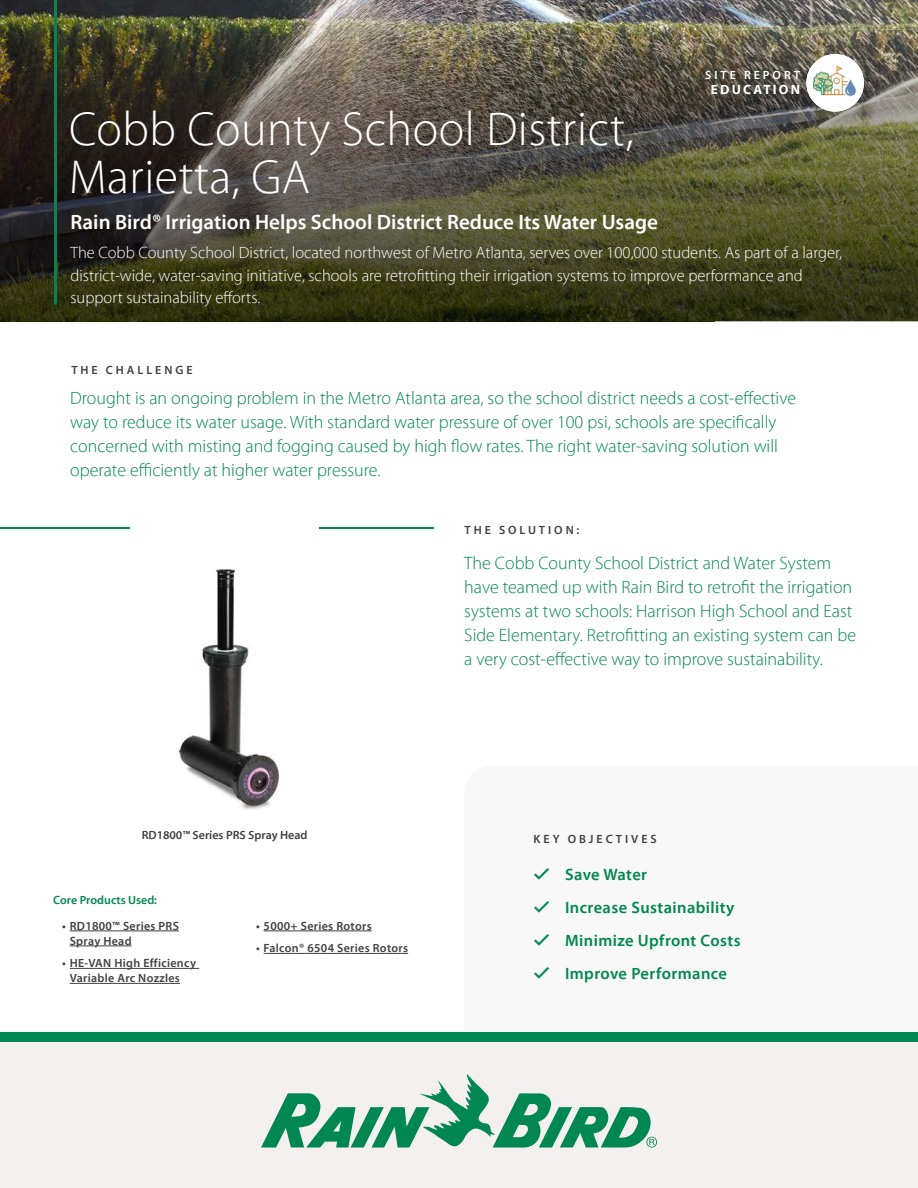
<style>
.page{position:relative;width:918px;height:1188px;background:#fff}
.page>*{position:absolute;margin:0;border:0;box-sizing:border-box;transform-origin:0 0}
.t1{font:300 48px/48px "Myriad Pro";letter-spacing:.01em;color:#fff}
.t2{font:600 21px "Myriad Pro";color:#fff}
.t3{font:300 18px/24px "Myriad Pro";color:#008751}
.t4{font:300 16.5px/22.5px "Myriad Pro";color:#fff}
.t5{font:600 16.5px/33px "Myriad Pro";letter-spacing:.025em;color:#008751}
.t6{font:700 13.5px "Myriad Pro";letter-spacing:.16em;color:#fff}
.t7{font:600 12px/15px "Myriad Pro";letter-spacing:.025em;color:#414042}
.t8{font:600 12px "Myriad Pro";letter-spacing:.245em;color:#414042}
.t9{font:600 12px "Myriad Pro";color:#414042}
.t10{font:600 12px "Myriad Pro";color:#008751}
.t11{font:600 12px "Myriad Pro";letter-spacing:.245em;color:#fff}
</style>
<div class="page">
<img style="left:0;top:0;width:918px;height:29px">
<img style="left:0;top:29px;width:918px;height:292px">
<hr style="left:54px;top:0;width:3px;height:304px;background:#008751">
<div style="left:0;top:1042px;width:918px;height:146px;background:#f4f0f0"></div>
<svg style="left:261px;top:1074px;width:396px;height:74px"></svg>
<div style="left:0;top:1032px;width:918px;height:10px;background:#008751"></div>
<div style="left:806px;top:54px;width:58px;height:58px;background:#fff;border-radius:50%"></div>
<img style="left:814px;top:66px;width:43px;height:31px">
<hr style="left:0;top:527px;width:433px;height:2px;background:#008752">
<hr style="left:70px;top:931px;width:109px;height:1px;background:#414042">
<hr style="left:70px;top:946px;width:62px;height:1px;background:#414042">
<hr style="left:70px;top:968px;width:129px;height:1px;background:#414042">
<hr style="left:70px;top:983px;width:110px;height:1px;background:#414042">
<hr style="left:264px;top:931px;width:108px;height:1px;background:#414042">
<hr style="left:264px;top:953px;width:144px;height:1px;background:#414042">
<img style="left:142px;top:569px;width:165px;height:263px">
<img style="left:131px;top:527px;width:187px;height:2px">
<img style="left:143px;top:831px;width:164px;height:1px">
<p class="t11" style="left:705px;top:67px;width:96px">SITE REPORT</p>
<p class="t6" style="left:711px;top:80px;width:91px">EDUCATION</p>
<h1 class="t1" style="left:69px;top:105px;width:566px">Cobb County School District,<br>Marietta, GA</h1>
<p class="t2" style="left:70px;top:209px;width:589px">Rain Bird® Irrigation Helps School District Reduce Its Water Usage</p>
<p class="t4" style="left:70px;top:242px;width:773px">The Cobb County School District, located northwest of Metro Atlanta, serves over 100,000 students. As part of a larger, district-wide, water-saving initiative, schools are retrofitting their irrigation systems to improve performance and support sustainability efforts.</p>
<p class="t8" style="left:71px;top:363px;width:123px">THE CHALLENGE</p>
<p class="t3" style="left:70px;top:386px;width:727px">Drought is an ongoing problem in the Metro Atlanta area, so the school district needs a cost-effective way to reduce its water usage. With standard water pressure of over 100 psi, schools are specifically concerned with misting and fogging caused by high flow rates. The right water-saving solution will operate efficiently at higher water pressure.</p>
<p class="t8" style="left:464px;top:523px;width:116px">THE SOLUTION:</p>
<p class="t3" style="left:464px;top:551px;width:393px">The Cobb County School District and Water System have teamed up with Rain Bird to retrofit the irrigation systems at two schools: Harrison High School and East Side Elementary. Retrofitting an existing system can be a very cost-effective way to improve sustainability.</p>
<p class="t9" style="left:142px;top:827px;width:167px">RD1800™ Series PRS Spray Head</p>
<p class="t10" style="left:53px;top:892px;width:105px">Core Products Used:</p>
<p class="t7" style="left:70px;top:918px;width:111px;text-indent:-8px">• RD1800™ Series PRS<br>Spray Head</p>
<p class="t7" style="left:70px;top:955px;width:128px;text-indent:-8px">• HE-VAN High Efficiency<br>Variable Arc Nozzles</p>
<p class="t7" style="left:256px;top:918px;width:117px">• 5000+ Series Rotors</p>
<p class="t7" style="left:256px;top:940px;width:154px">• Falcon® 6504 Series Rotors</p>
<p class="t8" style="left:534px;top:831px;width:125px">KEY OBJECTIVES</p>
<p class="t5" style="left:565px;top:858px;width:177px">Save Water<br>Increase Sustainability<br>Minimize Upfront Costs<br>Improve Performance</p>
</div>
